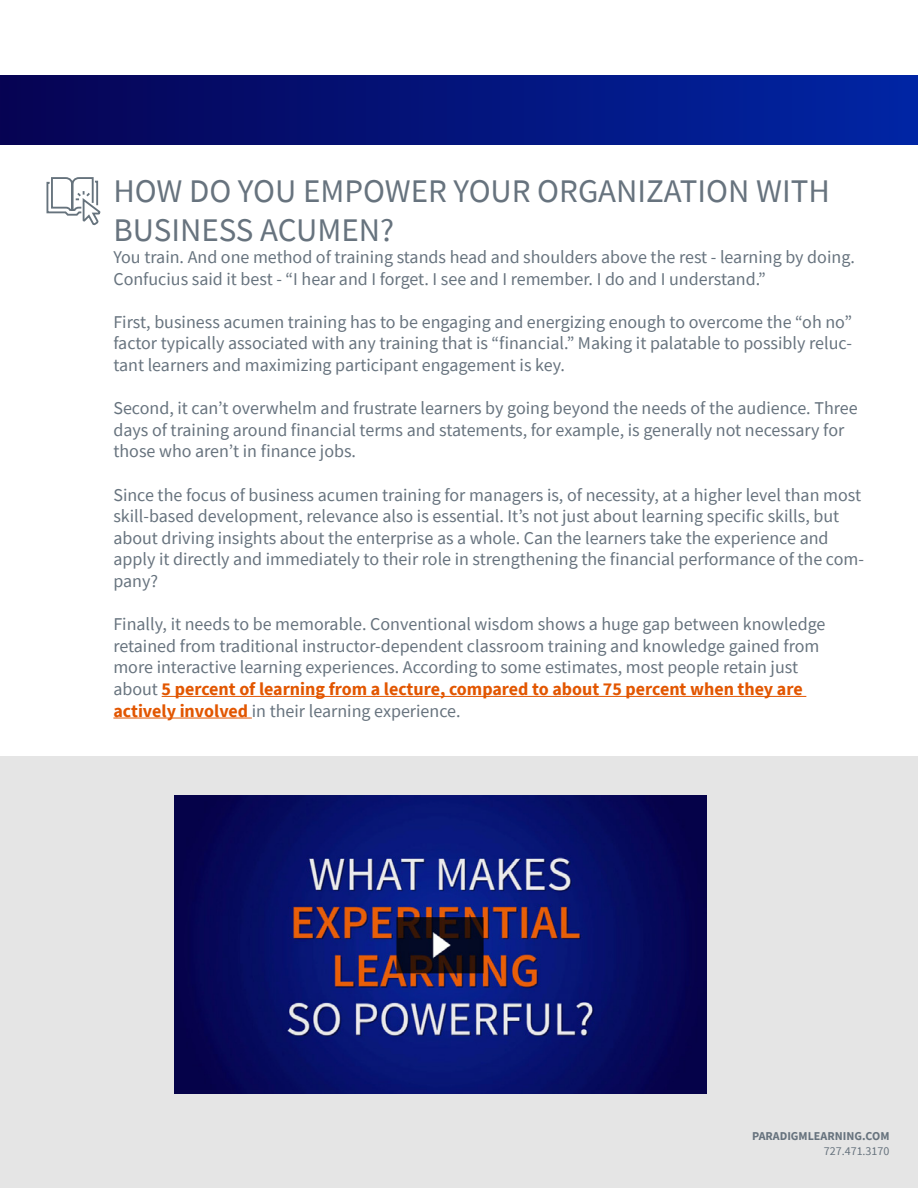
<style>
.page{position:relative;width:918px;height:1188px;background:#fff}
.page>*{position:absolute;margin:0;border:0;box-sizing:border-box;transform-origin:0 0}
.t1{font:33px/39.6px "Source Sans Pro";color:#67737e}
.t2{font:18px/21.6px "Source Sans Pro";color:#67737e}
.t3{font:700 12px "Source Sans Pro";color:#67737e}
.t4{font:12px "Source Sans Pro";color:#67737e}
.s1{font-weight:700;color:#e25600}
</style>
<div class="page">
<div style="left:0;top:76px;width:918px;height:69px;background:linear-gradient(to right,#060353,#0025a5)"></div>
<div style="left:0;top:756px;width:918px;height:432px;background:#e5e5e5"></div>
<hr style="left:162px;top:696px;width:644px;height:1px;background:#e25600">
<hr style="left:113px;top:718px;width:139px;height:1px;background:#e25600">
<svg style="left:46px;top:177px;width:55px;height:48px"></svg>
<img style="left:175px;top:796px;width:531px;height:297px">
<h1 class="t1" style="left:113px;top:171px;width:718px">HOW DO YOU EMPOWER YOUR ORGANIZATION WITH<br>BUSINESS ACUMEN?</h1>
<p class="t2" style="left:113px;top:246px;width:743px">You train. And one method of training stands head and shoulders above the rest - learning by doing.<br>Confucius said it best - “I hear and I forget. I see and I remember. I do and I understand.”</p>
<p class="t2" style="left:113px;top:311px;width:740px;text-align:justify">First, business acumen training has to be engaging and energizing enough to overcome the “oh no” factor typically associated with any training that is “financial.” Making it palatable to possibly reluc&shy;tant learners and maximizing participant engagement is key.</p>
<p class="t2" style="left:113px;top:397px;width:746px">Second, it can’t overwhelm and frustrate learners by going beyond the needs of the audience. Three days of training around financial terms and statements, for example, is generally not necessary for those who aren’t in finance jobs.</p>
<p class="t2" style="left:113px;top:484px;width:752px">Since the focus of business acumen training for managers is, of necessity, at a higher level than most skill-based development, relevance also is essential. It’s not just about learning specific skills, but about driving insights about the enterprise as a whole. Can the learners take the experience and apply it directly and immediately to their role in strengthening the financial performance of the com&shy;pany?</p>
<p class="t2" style="left:113px;top:613px;width:714px">Finally, it needs to be memorable. Conventional wisdom shows a huge gap between knowledge retained from traditional instructor-dependent classroom training and knowledge gained from more interactive learning experiences. According to some estimates, most people retain just about <span class="s1">5 percent of learning from a lecture, compared to about 75 percent when they are actively involved</span> in their learning experience.</p>
<p class="t3" style="left:752px;top:1128px;width:139px">PARADIGMLEARNING.COM</p>
<p class="t4" style="left:824px;top:1143px;width:67px">727.471.3170</p>
</div>
